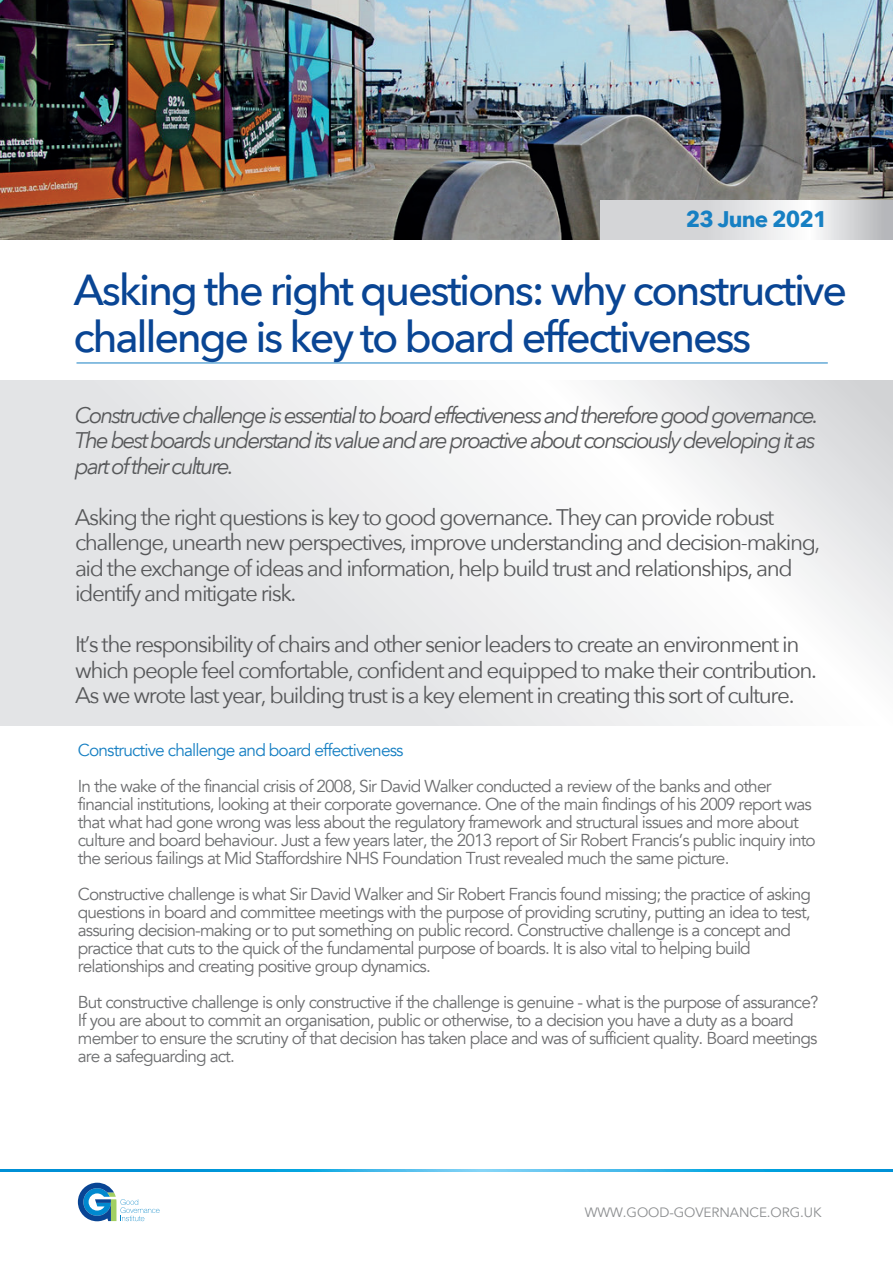
<style>
.page{position:relative;width:893px;height:1263px;background:#fff}
.page>*{position:absolute;margin:0;border:0;box-sizing:border-box;transform-origin:0 0}
.t1{font:500 43.2px/46.8px "Avenir Next";letter-spacing:-.055em;color:#094594}
.t2{font:22.5px/25.5px "Avenir Next";letter-spacing:-.065em;color:#57585a}
.t3{font:italic 22.5px/25.5px "Avenir Next";letter-spacing:-.085em;color:#57585a}
.t4{font:700 22.5px "Avenir Next";letter-spacing:-.04em;color:#1780c3}
.t5{font:17.25px/18px "Avenir";letter-spacing:-.05em;color:#6d6e70}
.t6{font:17.25px "Avenir";letter-spacing:-.05em;color:#1780c3}
.t7{font:13.5px "Avenir";letter-spacing:-.005em;color:#8c8e90}
</style>
<div class="page">
<img style="left:0;top:0;width:893px;height:239px">
<svg style="left:600px;top:201px;width:292px;height:39px"></svg>
<svg style="left:0;top:380px;width:893px;height:346px"></svg>
<hr style="left:76px;top:363px;width:752px;height:1px;background:#1780c3">
<svg style="left:78px;top:1183px;width:82px;height:38px"></svg>
<svg style="left:0;top:1169px;width:892px;height:3px;background:#23a9e2"></svg>
<h2 class="t4" style="left:686px;top:200px;width:144px">23 June 2021</h2>
<h1 class="t1" style="left:74px;top:265px;width:775px">Asking the right questions: why constructive challenge is key to board effectiveness</h1>
<h2 class="t3" style="left:75px;top:401px;width:745px">Constructive challenge is essential to board effectiveness and therefore good governance.<br>The best boards understand its value and are proactive about consciously developing it as part of their culture.</h2>
<p class="t2" style="left:75px;top:503px;width:747px">Asking the right questions is key to good governance. They can provide robust challenge, unearth new perspectives, improve understanding and decision-making, aid the exchange of ideas and information, help build trust and relationships, and identify and mitigate risk.</p>
<p class="t2" style="left:75px;top:631px;width:743px">It’s the responsibility of chairs and other senior leaders to create an environment in which people feel comfortable, confident and equipped to make their contribution.<br>As we wrote last year, building trust is a key element in creating this sort of culture.</p>
<p class="t6" style="left:78px;top:740px;width:327px">Constructive challenge and board effectiveness</p>
<p class="t5" style="left:78px;top:777px;width:739px">In the wake of the financial crisis of 2008, Sir David Walker conducted a review of the banks and other financial institutions, looking at their corporate governance. One of the main findings of his 2009 report was that what had gone wrong was less about the regulatory framework and structural issues and more about culture and board behaviour. Just a few years later, the 2013 report of Sir Robert Francis’s public inquiry into the serious failings at Mid Staffordshire NHS Foundation Trust revealed much the same picture.</p>
<p class="t5" style="left:78px;top:885px;width:735px">Constructive challenge is what Sir David Walker and Sir Robert Francis found missing; the practice of asking questions in board and committee meetings with the purpose of providing scrutiny, putting an idea to test, assuring decision-making or to put something on public record. Constructive challenge is a concept and practice that cuts to the quick of the fundamental purpose of boards. It is also vital to helping build relationships and creating positive group dynamics.</p>
<p class="t5" style="left:78px;top:993px;width:742px">But constructive challenge is only constructive if the challenge is genuine - what is the purpose of assurance?<br>If you are about to commit an organisation, public or otherwise, to a decision you have a duty as a board member to ensure the scrutiny of that decision has taken place and was of sufficient quality. Board meetings are a safeguarding act.</p>
<p class="t7" style="left:585px;top:1205px;width:238px">WWW.GOOD-GOVERNANCE.ORG.UK</p>
</div>
